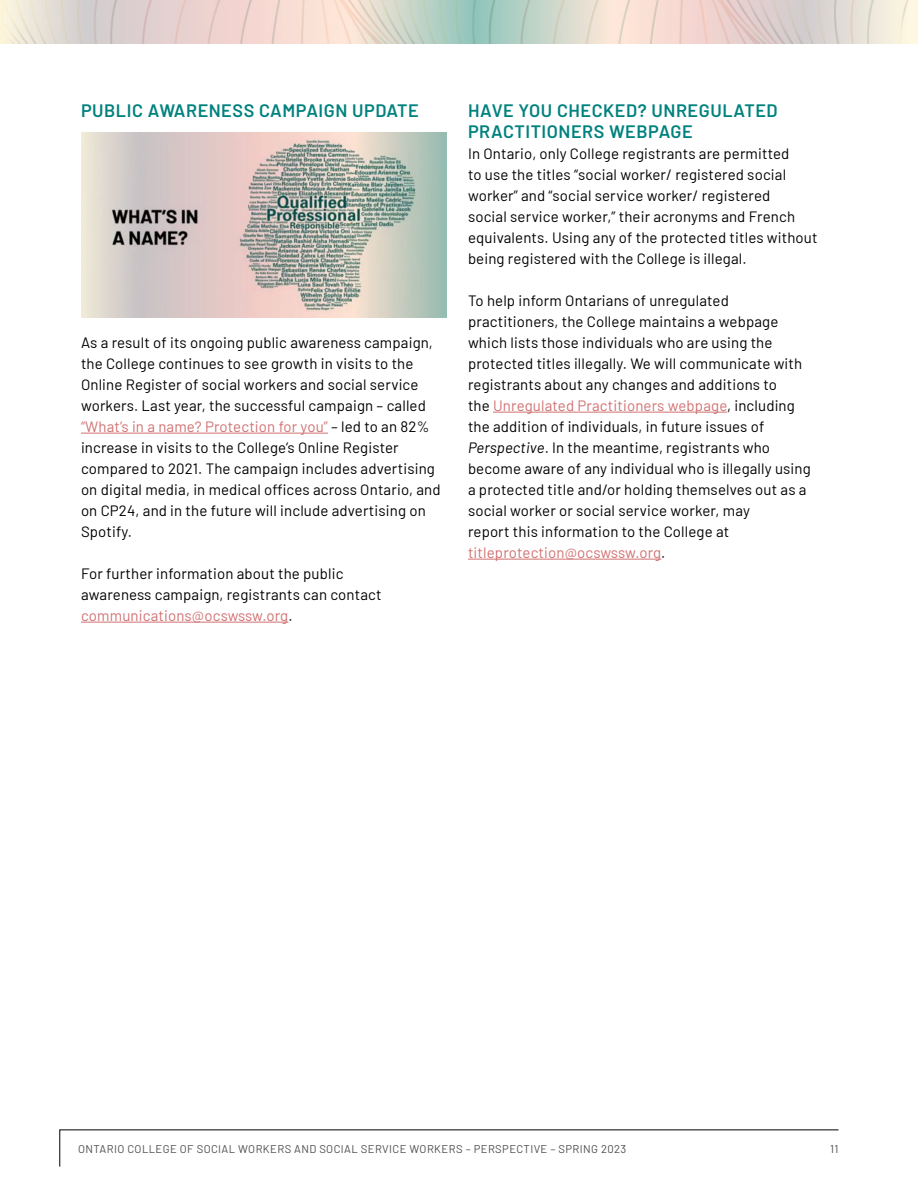
<style>
.page{position:relative;width:918px;height:1188px;background:#fff}
.page>*{position:absolute;margin:0;border:0;box-sizing:border-box;transform-origin:0 0}
.H3_SubOption_3{font:600 18px/21px "Barlow";letter-spacing:.03em;color:#00827e}
.Body_Copy{font:15px/21px "Barlow";letter-spacing:.01em;color:#000}
.t1{font:11.25px "Barlow";letter-spacing:.035em;color:#4d4d4f}
.s1{color:#d17172}
.s2{font-style:italic}
</style>
<div class="page">
<img style="left:0;top:0;width:918px;height:44px">
<svg style="left:59px;top:1129px;width:780px;height:38px"></svg>
<hr style="left:81px;top:433px;width:247px;height:1px;background:#d17172">
<hr style="left:81px;top:622px;width:207px;height:1px;background:#d17172">
<hr style="left:493px;top:412px;width:234px;height:1px;background:#d17172">
<hr style="left:468px;top:559px;width:193px;height:1px;background:#d17172">
<img style="left:81px;top:133px;width:365px;height:185px">
<p class="H3_SubOption_3" style="left:81px;top:99px;width:339px">PUBLIC AWARENESS CAMPAIGN UPDATE</p>
<p class="Body_Copy" style="left:81px;top:331px;width:361px">As a result of its ongoing public awareness campaign, the College continues to see growth in visits to the Online Register of social workers and social service workers. Last year, the successful campaign – called <span class="s1">“What’s in a name? Protection for you”</span> – led to an 82% increase in visits to the College’s Online Register compared to 2021. The campaign includes advertising on digital media, in medical offices across Ontario, and on CP24, and in the future will include advertising on Spotify.</p>
<p class="Body_Copy" style="left:81px;top:562px;width:302px">For further information about the public awareness campaign, registrants can contact <span class="s1">communications@ocswssw.org</span>.</p>
<p class="H3_SubOption_3" style="left:468px;top:99px;width:311px">HAVE YOU CHECKED? UNREGULATED<br>PRACTITIONERS WEBPAGE</p>
<p class="Body_Copy" style="left:468px;top:142px;width:351px">In Ontario, only College registrants are permitted<br>to use the titles “social worker/ registered social worker” and “social service worker/ registered<br>social service worker,” their acronyms and French equivalents. Using any of the protected titles without being registered with the College is illegal.</p>
<p class="Body_Copy" style="left:468px;top:289px;width:344px">To help inform Ontarians of unregulated practitioners, the College maintains a webpage which lists those individuals who are using the protected titles illegally. We will communicate with registrants about any changes and additions to<br>the <span class="s1">Unregulated Practitioners webpage</span>, including the addition of individuals, in future issues of <span class="s2">Perspective</span>. In the meantime, registrants who become aware of any individual who is illegally using a protected title and/or holding themselves out as a social worker or social service worker, may<br>report this information to the College at <span class="s1">titleprotection@ocswssw.org</span>.</p>
<p class="t1" style="left:78px;top:1140px;width:550px">ONTARIO COLLEGE OF SOCIAL WORKERS AND SOCIAL SERVICE WORKERS – PERSPECTIVE – SPRING 2023</p>
<p class="t1" style="left:830px;top:1140px;width:10px">11</p>
</div>
